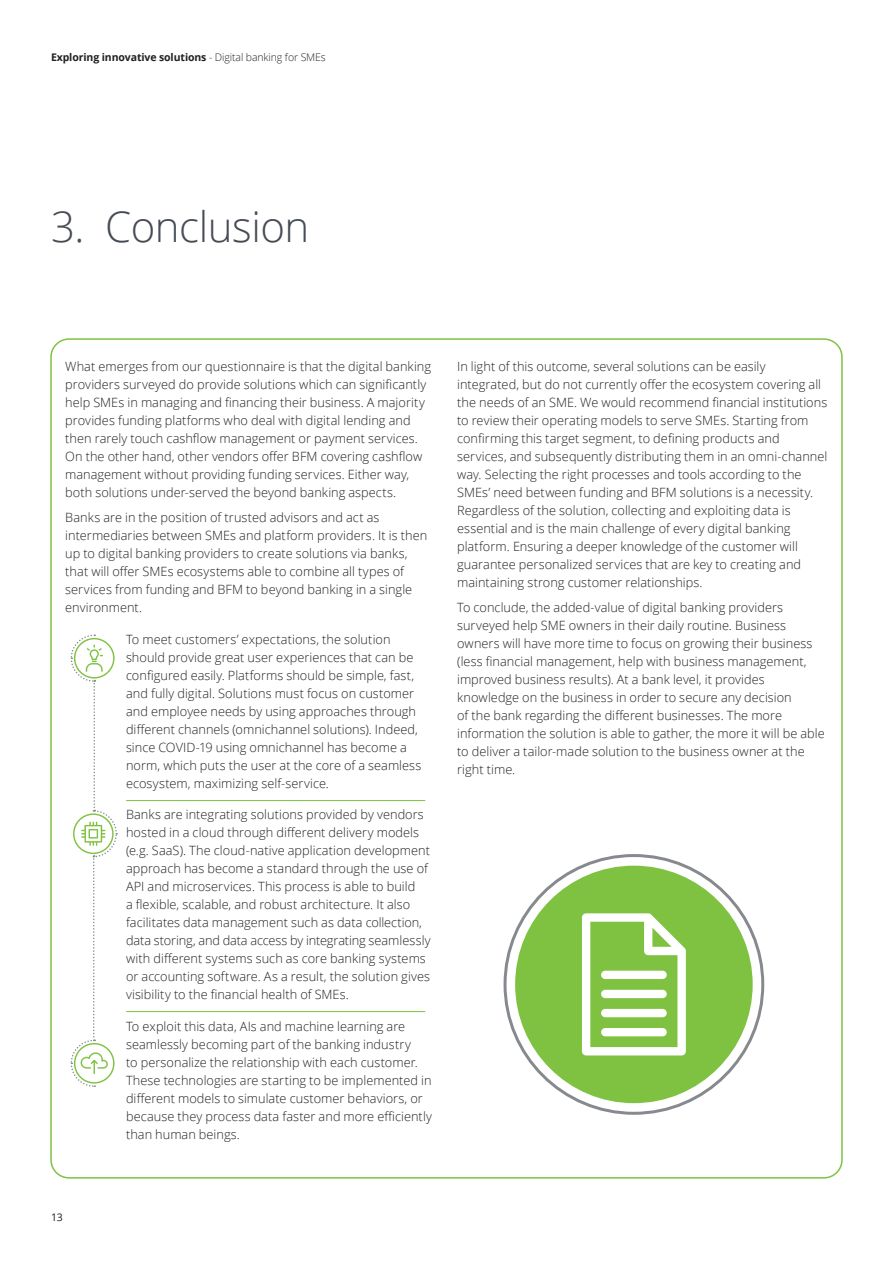
<style>
.page{position:relative;width:893px;height:1263px;background:#fff}
.page>*{position:absolute;margin:0;border:0;box-sizing:border-box;transform-origin:0 0}
.t1{font:300 42px "Open Sans";letter-spacing:-.01em;color:#464b54}
.t2{font:300 12.75px/18px "Open Sans";letter-spacing:.005em;color:#231f20}
.t3{font:700 10.5px "Open Sans";letter-spacing:-.01em;color:#231f20}
.t4{font:10.5px "Open Sans";color:#231f20}
.s1{font-weight:300}
</style>
<div class="page">
<svg style="left:70px;top:634px;width:48px;height:453px"></svg>
<hr style="left:126px;top:800px;width:299px;height:1px;background:#7fc241">
<hr style="left:126px;top:1011px;width:299px;height:1px;background:#7fc241">
<svg style="left:515px;top:866px;width:238px;height:237px;fill:#7fc241"></svg>
<p class="t3" style="left:51px;top:49px;width:276px">Exploring innovative solutions <span class="s1">- Digital banking for SMEs</span></p>
<h1 class="t1" style="left:51px;top:198px;width:260px">3. Conclusion</h1>
<p class="t2" style="left:65px;top:357px;width:367px">What emerges from our questionnaire is that the digital banking providers surveyed do provide solutions which can significantly help SMEs in managing and financing their business. A majority provides funding platforms who deal with digital lending and then rarely touch cashflow management or payment services.<br>On the other hand, other vendors offer BFM covering cashflow management without providing funding services. Either way, both solutions under-served the beyond banking aspects.</p>
<p class="t2" style="left:65px;top:508px;width:363px">Banks are in the position of trusted advisors and act as intermediaries between SMEs and platform providers. It is then up to digital banking providers to create solutions via banks, that will offer SMEs ecosystems able to combine all types of services from funding and BFM to beyond banking in a single environment.</p>
<p class="t2" style="left:126px;top:630px;width:297px">To meet customers’ expectations, the solution should provide great user experiences that can be configured easily. Platforms should be simple, fast, and fully digital. Solutions must focus on customer and employee needs by using approaches through different channels (omnichannel solutions). Indeed, since COVID-19 using omnichannel has become a norm, which puts the user at the core of a seamless ecosystem, maximizing self-service.</p>
<p class="t2" style="left:126px;top:805px;width:306px">Banks are integrating solutions provided by vendors hosted in a cloud through different delivery models (e.g. SaaS). The cloud-native application development approach has become a standard through the use of API and microservices. This process is able to build<br>a flexible, scalable, and robust architecture. It also facilitates data management such as data collection, data storing, and data access by integrating seamlessly with different systems such as core banking systems or accounting software. As a result, the solution gives visibility to the financial health of SMEs.</p>
<p class="t2" style="left:126px;top:1017px;width:307px">To exploit this data, AIs and machine learning are seamlessly becoming part of the banking industry<br>to personalize the relationship with each customer.<br>These technologies are starting to be implemented in different models to simulate customer behaviors, or because they process data faster and more efficiently than human beings.</p>
<p class="t2" style="left:457px;top:357px;width:372px">In light of this outcome, several solutions can be easily integrated, but do not currently offer the ecosystem covering all the needs of an SME. We would recommend financial institutions to review their operating models to serve SMEs. Starting from confirming this target segment, to defining products and services, and subsequently distributing them in an omni-channel way. Selecting the right processes and tools according to the SMEs’ need between funding and BFM solutions is a necessity.<br>Regardless of the solution, collecting and exploiting data is essential and is the main challenge of every digital banking platform. Ensuring a deeper knowledge of the customer will guarantee personalized services that are key to creating and maintaining strong customer relationships.</p>
<p class="t2" style="left:457px;top:598px;width:369px">To conclude, the added-value of digital banking providers surveyed help SME owners in their daily routine. Business owners will have more time to focus on growing their business (less financial management, help with business management, improved business results). At a bank level, it provides knowledge on the business in order to secure any decision<br>of the bank regarding the different businesses. The more information the solution is able to gather, the more it will be able to deliver a tailor-made solution to the business owner at the right time.</p>
<p class="t4" style="left:51px;top:1210px;width:13px">13</p>
</div>
